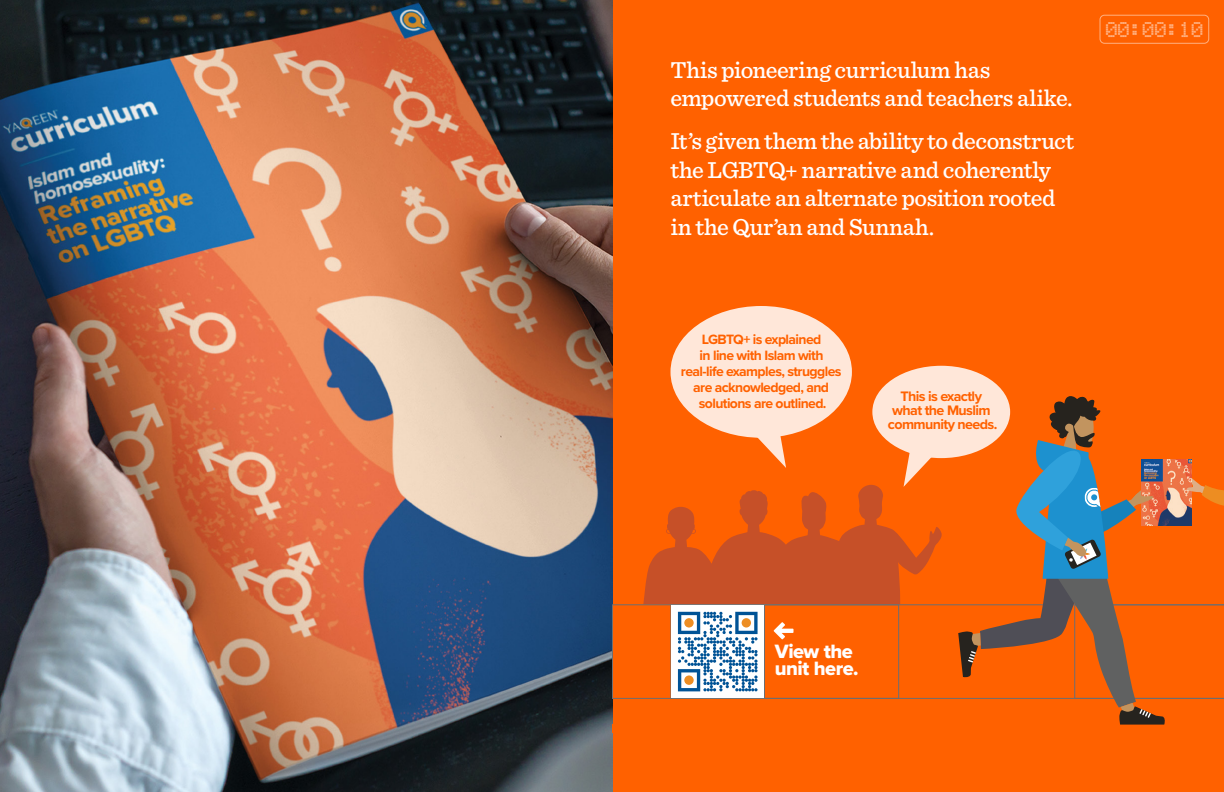
<style>
.page{position:relative;width:1224px;height:792px;background:#fff}
.page>*{position:absolute;margin:0;border:0;box-sizing:border-box;transform-origin:0 0}
.t1{font:500 24px/28.8px "Sentinel";letter-spacing:-.015em;color:#fff}
.t2{font:20px/17px "Proxima Nova Extrabld";letter-spacing:-.025em;color:#fff}
.t3{font:20px "Electronic Highway Sign";color:#ffb080}
.t4{font:700 14.3px/14.3px "Proxima Nova";letter-spacing:-.04em;color:#ff6100;text-align:center}
.t5{font:700 14px/16px "Proxima Nova";letter-spacing:-.04em;color:#ff6100;text-align:center}
</style>
<div class="page">
<div style="left:612px;top:0;width:612px;height:792px;background:#ff6100"></div>
<img style="left:0;top:0;width:612px;height:792px">
<svg style="left:612px;top:604px;width:346px;height:95px"></svg>
<div style="left:1100px;top:15px;width:109px;height:29px;border:1px solid #ffb080;border-radius:4px"></div>
<svg style="left:670px;top:604px;width:95px;height:95px"></svg>
<div style="left:670px;top:306px;width:182px;height:132px;background:#ffe7d9;border-radius:50%"></div>
<svg style="left:643px;top:429px;width:299px;height:175px"></svg>
<div style="left:872px;top:366px;width:138px;height:92px;background:#ffe7d9;border-radius:50%"></div>
<div style="left:672px;top:605px;width:92px;height:93px;background:#fff"></div>
<svg style="left:678px;top:612px;width:80px;height:79px"></svg>
<div style="left:684px;top:618px;width:10px;height:10px;background:#ed8d22;border-radius:50%"></div>
<div style="left:742px;top:618px;width:9px;height:10px;background:#ed8d22;border-radius:50%"></div>
<div style="left:684px;top:675px;width:10px;height:10px;background:#ed8d22;border-radius:50%"></div>
<svg style="left:774px;top:622px;width:20px;height:17px"></svg>
<svg style="left:958px;top:396px;width:266px;height:329px"></svg>
<p class="t1" style="left:670px;top:54px;width:404px">This pioneering curriculum has empowered students and teachers alike.</p>
<p class="t1" style="left:670px;top:125px;width:405px">It’s given them the ability to deconstruct the LGBTQ+ narrative and coherently articulate an alternate position rooted in the Qur’an and Sunnah.</p>
<p class="t3" style="left:1105px;top:21px;width:99px">00:00:10</p>
<p class="t5" style="left:681px;top:331px;width:162px">LGBTQ+ is explained<br>in line with Islam with real-life examples, struggles are acknowledged, and solutions are outlined.</p>
<p class="t4" style="left:888px;top:389px;width:111px">This is exactly what the Muslim community needs.</p>
<p class="t2" style="left:775px;top:643px;width:85px">View the unit here.</p>
</div>
